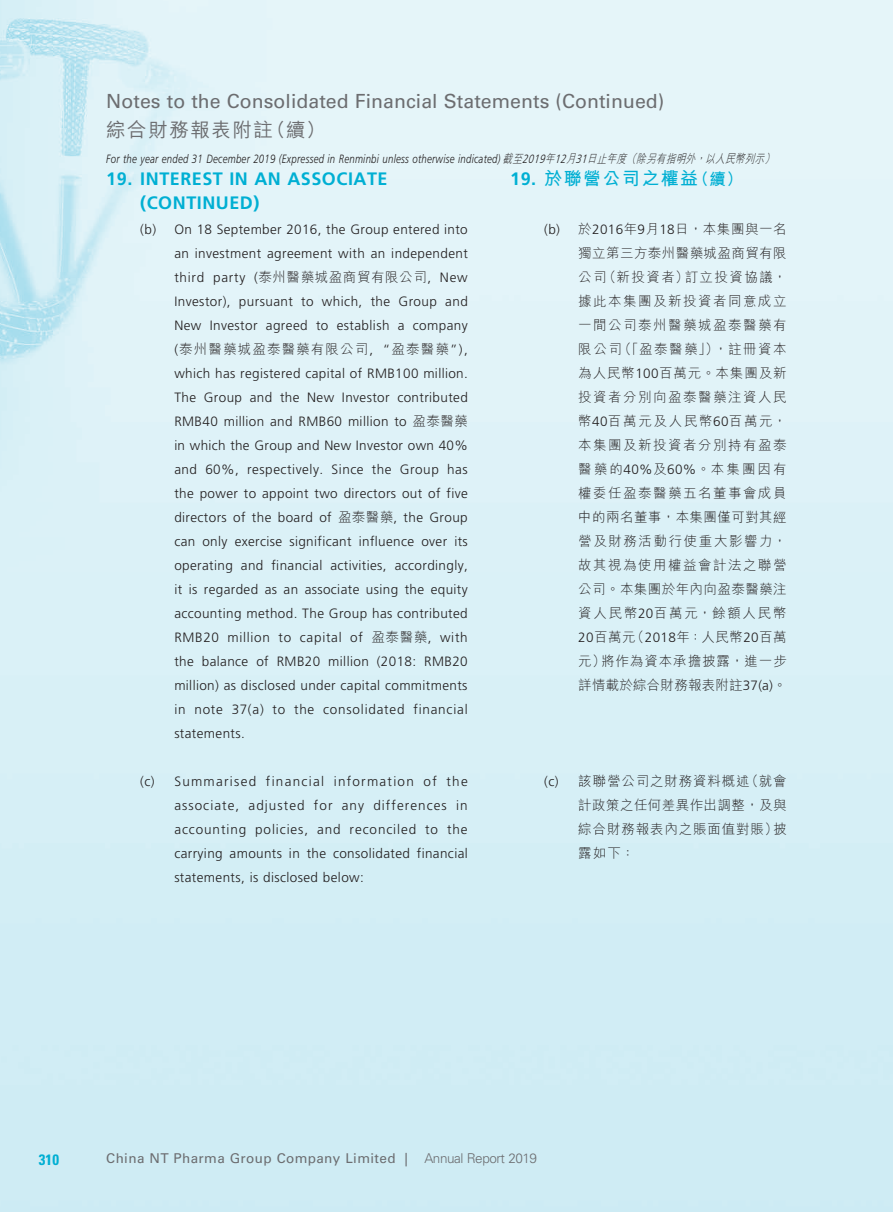
<style>
.page{position:relative;width:893px;height:1212px;background:#fff}
.page>*{position:absolute;margin:0;border:0;box-sizing:border-box;transform-origin:0 0}
.t1{font:19.5px "Univers LT Std";letter-spacing:.005em;color:#6c6d70}
.t2{font:500 19.5px "M Hei HK";letter-spacing:.08em;color:#6c6d70}
._01_H1{font:700 18px/24px "Frutiger LT Std";letter-spacing:.03em;color:#00afd3}
._001_H1_C{font:700 18px "M Hei HK";letter-spacing:.08em;color:#00afd3}
.t3{font:700 condensed 15px "Univers LT Std";color:#00afd3}
._00_txt{font:300 13.5px/24px "Frutiger LT Std";letter-spacing:.03em;color:#231f20;text-align:justify}
._000_txt_C{font:300 13.5px/24px "M Hei HK";letter-spacing:.065em;color:#231f20;text-align:justify}
.t4{font:13.5px "Univers LT Std";letter-spacing:.03em;color:#6c6d70}
.t5{font:italic 300 12px "Frutiger LT Std";letter-spacing:.03em;color:#231f20;scale:.8 1}
.s1{font-family:"Frutiger LT Std"}
.s2{font-size:16.5px}
.s3{font-family:"M Hei HK"}
.s4{font-style:inherit}
.s5{font-weight:300}
</style>
<div class="page">
<h1 class="t1" style="left:106px;top:90px;width:560px">Notes to the Consolidated Financial Statements (Continued)</h1>
<h1 class="t2" style="left:106px;top:115px;width:221px">綜合財務報表附註（續）</h1>
<p class="_001_H1_C" style="left:510px;top:166px;width:234px"><span class="s1">19.</span> 於聯營公司之權益<span class="s2">（續）</span></p>
<p class="_000_txt_C" style="left:578px;top:216px;width:210px;text-indent:-34px"><span class="s1">(b)</span> 於<span class="s1">2016</span>年<span class="s1">9</span>月<span class="s1">18</span>日，本集團與一名獨立第三方泰州醫藥城盈商貿有限公司（新投資者）訂立投資協議，據此本集團及新投資者同意成立一間公司泰州醫藥城盈泰醫藥有限公司（「盈泰醫藥」），註冊資本為人民幣<span class="s1">100</span>百萬元。本集團及新投資者分別向盈泰醫藥注資人民幣<span class="s1">40</span>百萬元及人民幣<span class="s1">60</span>百萬元，本集團及新投資者分別持有盈泰醫藥的<span class="s1">40%</span>及<span class="s1">60%</span>。本集團因有權委任盈泰醫藥五名董事會成員中的兩名董事，本集團僅可對其經營及財務活動行使重大影響力，故其視為使用權益會計法之聯營公司。本集團於年內向盈泰醫藥注資人民幣<span class="s1">20</span>百萬元，餘額人民幣<span class="s1">20</span>百萬元（<span class="s1">2018</span>年：人民幣<span class="s1">20</span>百萬元）將作為資本承擔披露，進一步詳情載於綜合財務報表附註<span class="s1">37(a)</span>。</p>
<p class="t5" style="left:106px;top:152px;width:842px">For the year ended 31 December 2019 (Expressed in Renminbi unless otherwise indicated) <span class="s3">截至</span><span class="s4">2019</span><span class="s3">年</span><span class="s4">12</span><span class="s3">月</span><span class="s4">31</span><span class="s3">日止年度（除另有指明外，以人民幣列示）</span></p>
<p class="_01_H1" style="left:140px;top:167px;width:249px;text-indent:-34px">19. INTEREST IN AN ASSOCIATE (CONTINUED)</p>
<p class="_00_txt" style="left:174px;top:217px;width:295px;line-height:24.5px;text-indent:-34px">(b) On 18 September 2016, the Group entered into an investment agreement with an independent third party (<span class="s3">泰州醫藥城盈商貿有限公司</span>, New</p>
<p class="_00_txt" style="left:174px;top:289px;width:295px;line-height:24.5px">Investor), pursuant to which, the Group and New Investor agreed to establish a company (<span class="s3">泰州醫藥城盈泰醫藥有限公司</span>, “<span class="s3">盈泰醫藥</span>”),</p>
<p class="_00_txt" style="left:174px;top:361px;width:295px;line-height:24.5px">which has registered capital of RMB100 million.<br>The Group and the New Investor contributed RMB40 million and RMB60 million to <span class="s3">盈泰醫藥</span></p>
<p class="_00_txt" style="left:174px;top:433px;width:295px">in which the Group and New Investor own 40% and 60%, respectively. Since the Group has the power to appoint two directors out of five directors of the board of <span class="s3">盈泰醫藥</span>, the Group</p>
<p class="_00_txt" style="left:174px;top:529px;width:295px">can only exercise significant influence over its operating and financial activities, accordingly, it is regarded as an associate using the equity accounting method. The Group has contributed RMB20 million to capital of <span class="s3">盈泰醫藥</span>, with</p>
<p class="_00_txt" style="left:174px;top:649px;width:295px">the balance of RMB20 million (2018: RMB20 million) as disclosed under capital commitments in note 37(a) to the consolidated financial statements.</p>
<p class="_00_txt" style="left:174px;top:769px;width:295px;text-indent:-34px">(c) Summarised financial information of the associate, adjusted for any differences in accounting policies, and reconciled to the carrying amounts in the consolidated financial statements, is disclosed below:</p>
<p class="_000_txt_C" style="left:578px;top:768px;width:210px;text-indent:-34px"><span class="s1">(c)</span> 該聯營公司之財務資料概述（就會計政策之任何差異作出調整，及與綜合財務報表內之賬面值對賬）披露如下：</p>
<p class="t3" style="left:39px;top:1150px;width:22px">310</p>
<p class="t4" style="left:106px;top:1150px;width:432px">China NT Pharma Group Company Limited | <span class="s5">Annual Report 2019</span></p>
</div>
